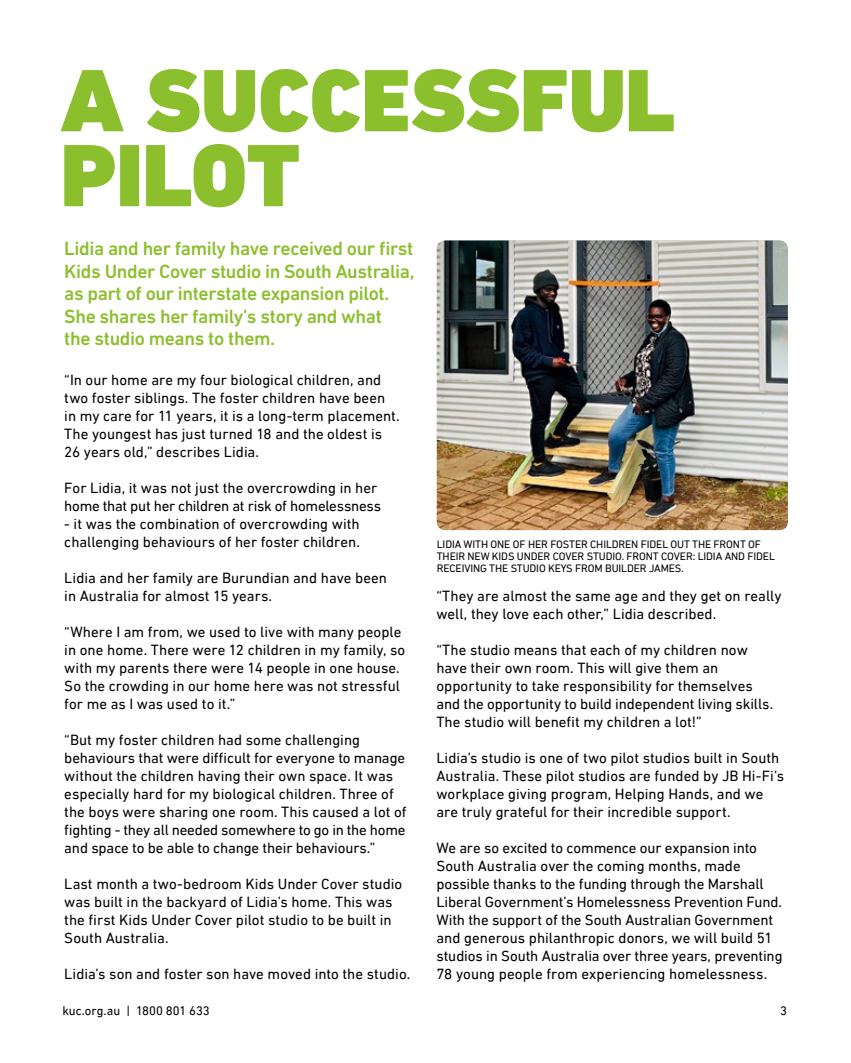
<style>
.page{position:relative;width:851px;height:1063px;background:#fff}
.page>*{position:absolute;margin:0;border:0;box-sizing:border-box;transform-origin:0 0}
.t1{font:900 90px/75px "DIN Next LT Pro";letter-spacing:-.01em;color:#8cbf2d}
.t2{font:500 19.5px/22.5px "DIN Next LT Pro";letter-spacing:-.02em;color:#8cbf2d}
.t3{font:15px/18px "DIN Next LT Pro";color:#000}
.t4{font:12.75px "DIN Next LT Pro";color:#000}
.t5{font:10.95px/12px "DIN Next LT Pro";letter-spacing:-.01em;color:#000}
</style>
<div class="page">
<img style="left:437px;top:241px;width:350px;height:289px">
<h1 class="t1" style="left:60px;top:63px;width:616px">A SUCCESSFUL<br>PILOT</h1>
<h2 class="t2" style="left:64px;top:237px;width:352px">Lidia and her family have received our first Kids Under Cover studio in South Australia, as part of our interstate expansion pilot.<br>She shares her family’s story and what<br>the studio means to them.</h2>
<p class="t3" style="left:64px;top:370px;width:337px">“In our home are my four biological children, and two foster siblings. The foster children have been in my care for 11 years, it is a long-term placement.<br>The youngest has just turned 18 and the oldest is 26 years old,” describes Lidia.</p>
<p class="t3" style="left:64px;top:478px;width:318px">For Lidia, it was not just the overcrowding in her home that put her children at risk of homelessness</p>
<p class="t3" style="left:64px;top:514px;width:297px">- it was the combination of overcrowding with challenging behaviours of her foster children.</p>
<p class="t3" style="left:64px;top:568px;width:324px">Lidia and her family are Burundian and have been in Australia for almost 15 years.</p>
<p class="t3" style="left:64px;top:622px;width:342px">“Where I am from, we used to live with many people in one home. There were 12 children in my family, so with my parents there were 14 people in one house.<br>So the crowding in our home here was not stressful for me as I was used to it.”</p>
<p class="t3" style="left:64px;top:730px;width:344px">“But my foster children had some challenging behaviours that were difficult for everyone to manage without the children having their own space. It was especially hard for my biological children. Three of the boys were sharing one room. This caused a lot of fighting - they all needed somewhere to go in the home and space to be able to change their behaviours.”</p>
<p class="t3" style="left:64px;top:874px;width:339px">Last month a two-bedroom Kids Under Cover studio was built in the backyard of Lidia’s home. This was the first Kids Under Cover pilot studio to be built in South Australia.</p>
<p class="t3" style="left:64px;top:964px;width:347px">Lidia’s son and foster son have moved into the studio.</p>
<p class="t5" style="left:437px;top:538px;width:339px">LIDIA WITH ONE OF HER FOSTER CHILDREN FIDEL OUT THE FRONT OF<br>THEIR NEW KIDS UNDER COVER STUDIO. FRONT COVER: LIDIA AND FIDEL<br>RECEIVING THE STUDIO KEYS FROM BUILDER JAMES.</p>
<p class="t3" style="left:436px;top:586px;width:346px">“They are almost the same age and they get on really well, they love each other,” Lidia described.</p>
<p class="t3" style="left:436px;top:640px;width:338px">“The studio means that each of my children now have their own room. This will give them an opportunity to take responsibility for themselves and the opportunity to build independent living skills.<br>The studio will benefit my children a lot!”</p>
<p class="t3" style="left:436px;top:748px;width:349px">Lidia’s studio is one of two pilot studios built in South Australia. These pilot studios are funded by JB Hi-Fi’s workplace giving program, Helping Hands, and we are truly grateful for their incredible support.</p>
<p class="t3" style="left:436px;top:838px;width:348px">We are so excited to commence our expansion into South Australia over the coming months, made possible thanks to the funding through the Marshall Liberal Government’s Homelessness Prevention Fund.<br>With the support of the South Australian Government and generous philanthropic donors, we will build 51 studios in South Australia over three years, preventing 78 young people from experiencing homelessness.</p>
<p class="t4" style="left:62px;top:1003px;width:149px">kuc.org.au | 1800 801 633</p>
<p class="t4" style="left:780px;top:1003px;width:8px">3</p>
</div>
